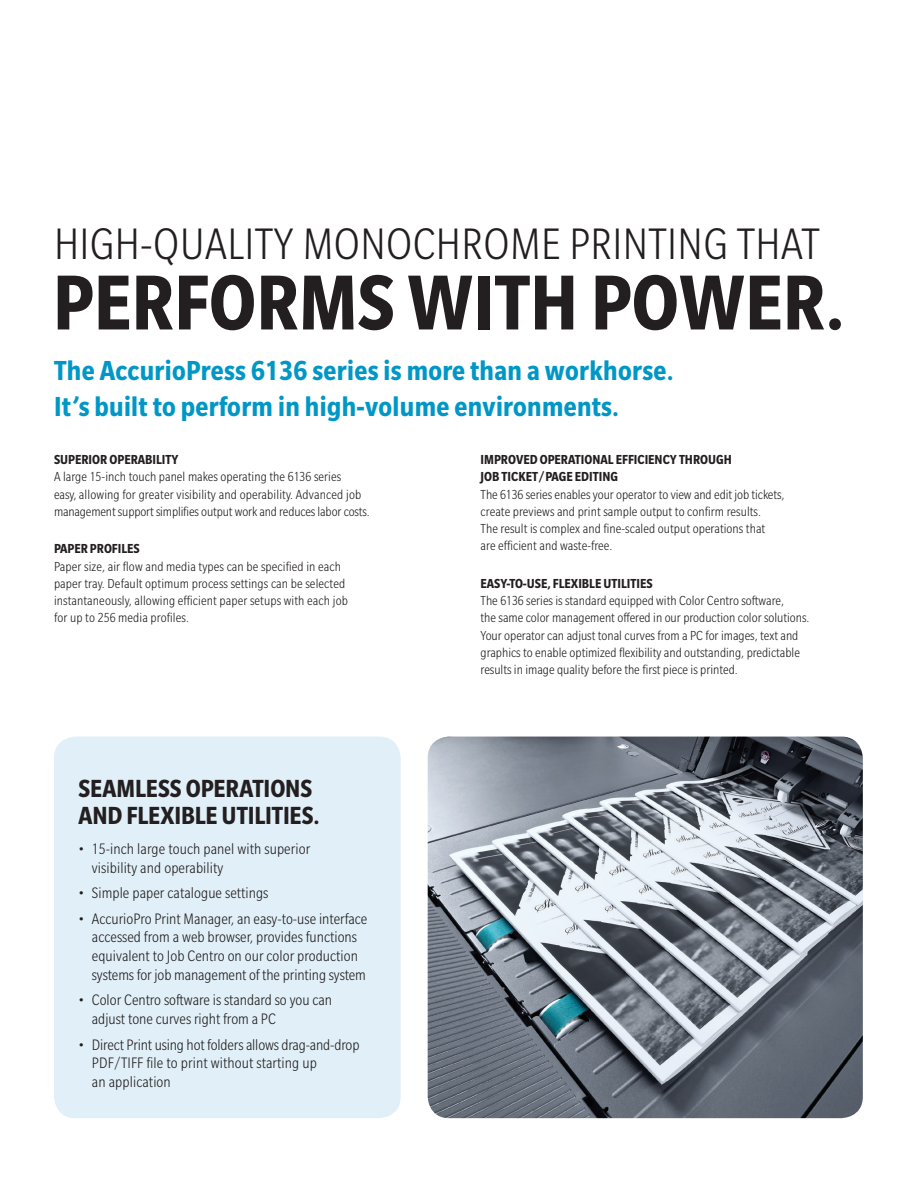
<style>
.page{position:relative;width:918px;height:1188px;background:#fff}
.page>*{position:absolute;margin:0;border:0;box-sizing:border-box;transform-origin:0 0}
.t1{font:700 condensed 84.75px "Slate Std";color:#231f20}
.t2{font:300 condensed 48px "Slate Std";letter-spacing:.005em;color:#231f20}
.t3{font:700 condensed 30px/36px "Slate Std";letter-spacing:.01em;color:#0097c7}
.t4{font:700 condensed 27px/27px "Slate Std";letter-spacing:-.005em;color:#231f20}
.t5{font:300 condensed 16.5px/18.8px "Slate Std";letter-spacing:.005em;color:#231f20}
.t6{font:300 condensed 14.25px/17.2px "Slate Std";color:#231f20}
.t7{font:700 condensed 14.25px/17.2px "Slate Std";color:#231f20}
</style>
<div class="page">
<img style="left:428px;top:737px;width:435px;height:381px">
<div style="left:54px;top:737px;width:347px;height:381px;background:#e1f0f8;border-radius:22px"></div>
<h2 class="t2" style="left:54px;top:225px;width:767px">HIGH-QUALITY MONOCHROME PRINTING THAT</h2>
<h1 class="t1" style="left:53px;top:270px;width:793px">PERFORMS WITH POWER.</h1>
<h3 class="t3" style="left:54px;top:354px;width:621px">The AccurioPress 6136 series is more than a workhorse.<br>It’s built to perform in high-volume environments.</h3>
<p class="t7" style="left:54px;top:452px;width:126px">SUPERIOR OPERABILITY</p>
<p class="t6" style="left:54px;top:469px;width:317px">A large 15-inch touch panel makes operating the 6136 series<br>easy, allowing for greater visibility and operability. Advanced job management support simplifies output work and reduces labor costs.</p>
<p class="t7" style="left:54px;top:541px;width:87px">PAPER PROFILES</p>
<p class="t6" style="left:54px;top:558px;width:295px">Paper size, air flow and media types can be specified in each paper tray. Default optimum process settings can be selected instantaneously, allowing efficient paper setups with each job for up to 256 media profiles.</p>
<h3 class="t4" style="left:78px;top:777px;width:243px">SEAMLESS OPERATIONS<br>AND FLEXIBLE UTILITIES.</h3>
<p class="t5" style="left:92px;top:840px;width:220px;text-indent:-13px">• 15-inch large touch panel with superior visibility and operability</p>
<p class="t5" style="left:78px;top:884px;width:191px">• Simple paper catalogue settings</p>
<p class="t5" style="left:92px;top:910px;width:277px;text-indent:-13px">• AccurioPro Print Manager, an easy-to-use interface accessed from a web browser, provides functions equivalent to Job Centro on our color production systems for job management of the printing system</p>
<p class="t5" style="left:92px;top:992px;width:242px;text-indent:-13px">• Color Centro software is standard so you can adjust tone curves right from a PC</p>
<p class="t5" style="left:92px;top:1036px;width:269px;text-indent:-13px">• Direct Print using hot folders allows drag-and-drop<br>PDF / TIFF file to print without starting up<br>an application</p>
<p class="t7" style="left:481px;top:452px;width:253px">IMPROVED OPERATIONAL EFFICIENCY THROUGH<br>JOB TICKET / PAGE EDITING</p>
<p class="t6" style="left:481px;top:486px;width:305px">The 6136 series enables your operator to view and edit job tickets, create previews and print sample output to confirm results.<br>The result is complex and fine-scaled output operations that<br>are efficient and waste-free.</p>
<p class="t7" style="left:481px;top:576px;width:174px">EASY-TO-USE, FLEXIBLE UTILITIES</p>
<p class="t6" style="left:481px;top:593px;width:330px">The 6136 series is standard equipped with Color Centro software,<br>the same color management offered in our production color solutions.<br>Your operator can adjust tonal curves from a PC for images, text and graphics to enable optimized flexibility and outstanding, predictable results in image quality before the first piece is printed.</p>
</div>
